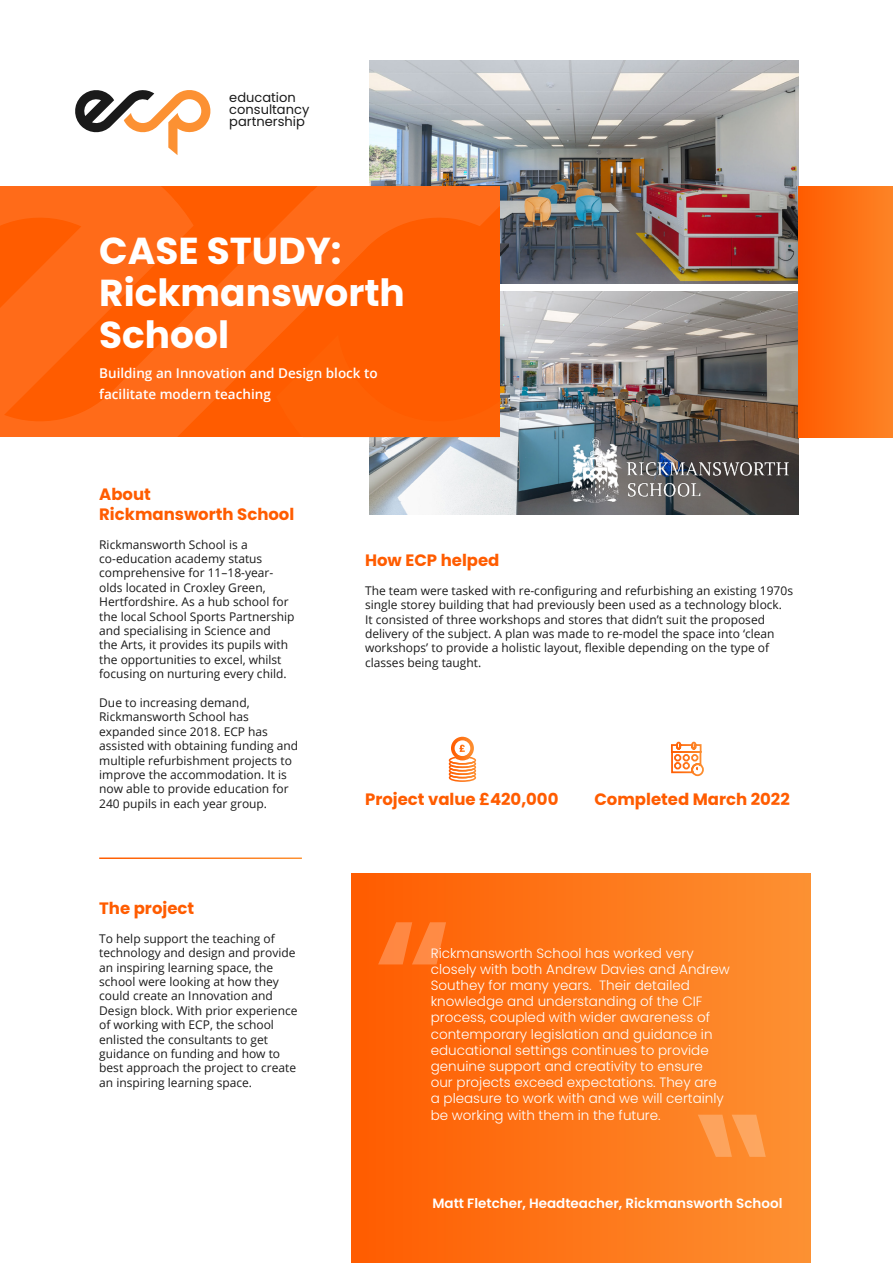
<style>
.page{position:relative;width:893px;height:1263px;background:#fff}
.page>*{position:absolute;margin:0;border:0;box-sizing:border-box;transform-origin:0 0}
.t1{font:700 37.5px/42px "Poppins";color:#fff}
.t2{font:700 16.5px/19.8px "Poppins";color:#ff5c00}
.t3{font:300 13.5px/16.2px "Poppins";color:#fff}
.t4{font:600 13.5px/21px "Open Sans";color:#fff}
.t5{font:600 13.5px "Poppins";color:#fff}
.t6{font:13.05px/12px "Poppins";color:#1a1a1a}
.t7{font:12px/14.4px "Open Sans";color:#1a1a1a}
</style>
<div class="page">
<img style="left:369px;top:60px;width:429px;height:224px">
<img style="left:369px;top:291px;width:429px;height:223px">
<div style="left:798px;top:187px;width:95px;height:250px;background:linear-gradient(to right,#ff5c00,#fd8426)"></div>
<svg style="left:0;top:187px;width:499px;height:250px;background:#fe620b"></svg>
<div style="left:352px;top:874px;width:458px;height:389px;background:linear-gradient(to right,#ff5c00,#fd9132)"></div>
<svg style="left:378px;top:922px;width:68px;height:42px;background:#fe792a"></svg>
<svg style="left:698px;top:1115px;width:68px;height:42px;background:#fd9848"></svg>
<svg style="left:671px;top:741px;width:33px;height:36px"></svg>
<svg style="left:449px;top:737px;width:27px;height:45px"></svg>
<img style="left:572px;top:437px;width:217px;height:65px">
<svg style="left:75px;top:90px;width:136px;height:65px"></svg>
<p class="t6" style="left:229px;top:91px;width:82px">education consultancy partnership</p>
<p class="t1" style="left:99px;top:230px;width:307px">CASE STUDY:<br>Rickmansworth<br>School</p>
<p class="t4" style="left:99px;top:363px;width:280px">Building an Innovation and Design block to facilitate modern teaching</p>
<p class="t2" style="left:99px;top:484px;width:197px">About<br>Rickmansworth School</p>
<p class="t7" style="left:99px;top:537px;width:197px">Rickmansworth School is a co-education academy status comprehensive for 11–18-year&shy;olds located in Croxley Green,<br>Hertfordshire. As a hub school for the local School Sports Partnership and specialising in Science and<br>the Arts, it provides its pupils with the opportunities to excel, whilst focusing on nurturing every child.</p>
<p class="t7" style="left:99px;top:695px;width:201px">Due to increasing demand,<br>Rickmansworth School has expanded since 2018. ECP has assisted with obtaining funding and multiple refurbishment projects to improve the accommodation. It is now able to provide education for<br>240 pupils in each year group.</p>
<p class="t2" style="left:99px;top:898px;width:97px">The project</p>
<p class="t7" style="left:99px;top:931px;width:200px">To help support the teaching of technology and design and provide an inspiring learning space, the school were looking at how they could create an Innovation and<br>Design block. With prior experience of working with ECP, the school enlisted the consultants to get guidance on funding and how to best approach the project to create an inspiring learning space.</p>
<p class="t2" style="left:365px;top:550px;width:136px">How ECP helped</p>
<p class="t7" style="left:365px;top:583px;width:429px">The team were tasked with re-configuring and refurbishing an existing 1970s single storey building that had previously been used as a technology block.<br>It consisted of three workshops and stores that didn’t suit the proposed delivery of the subject. A plan was made to re-model the space into ‘clean workshops’ to provide a holistic layout, flexible depending on the type of classes being taught.</p>
<p class="t2" style="left:365px;top:789px;width:195px">Project value £420,000</p>
<p class="t2" style="left:594px;top:789px;width:197px">Completed March 2022</p>
<p class="t3" style="left:431px;top:945px;width:301px">Rickmansworth School has worked very closely with both Andrew Davies and Andrew Southey for many years. Their detailed knowledge and understanding of the CIF process, coupled with wider awareness of contemporary legislation and guidance in educational settings continues to provide genuine support and creativity to ensure<br>our projects exceed expectations. They are<br>a pleasure to work with and we will certainly be working with them in the future.</p>
<p class="t5" style="left:432px;top:1195px;width:351px">Matt Fletcher, Headteacher, Rickmansworth School</p>
</div>
